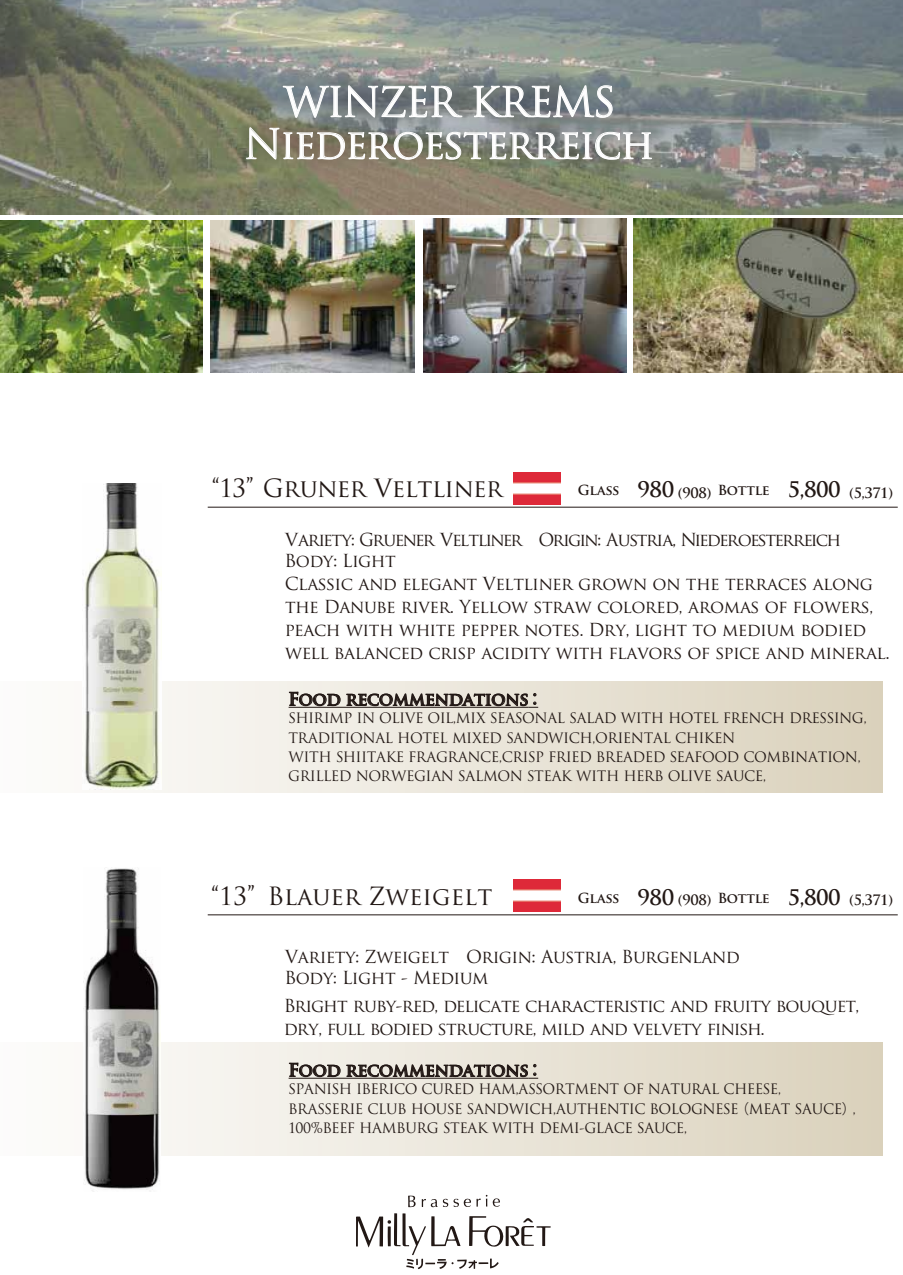
<style>
.page{position:relative;width:903px;height:1275px;background:#fff}
.page>*{position:absolute;margin:0;border:0;box-sizing:border-box;transform-origin:0 0}
.t1{font:40.25px/42px "Trajan Pro";letter-spacing:-.04em;color:#fff;text-align:center}
.t2{font:24.5px "Trajan Pro";letter-spacing:-.025em;color:#221815}
.t3{font:24.5px "Trajan Pro";letter-spacing:-.005em;color:#221815}
.t4{font:17.5px/22.8px "Trajan Pro";letter-spacing:-.04em;color:#221815}
.t5{font:17.5px/21px "Trajan Pro";letter-spacing:-.09em;color:#221815}
.t6{font:700 17.5px "Trajan Pro";letter-spacing:-.025em;color:#221815}
.t7{font:14px/19.2px "Trajan Pro";letter-spacing:-.035em;color:#221815}
.t8{font:700 14px "Trajan Pro";letter-spacing:-.03em;color:#221815}
.s1{font-size:21px}
.s2{font-family:"Koz Go Pr 6 N";font-weight:400}
.s3{font-family:"Koz Go Pr 6 N"}
</style>
<div class="page">
<div style="left:0;top:1042px;width:882px;height:113px;background:linear-gradient(to right,#fefefe,#dbd2bd)"></div>
<div style="left:0;top:682px;width:882px;height:110px;background:linear-gradient(to right,#fefefe,#dbd2bd)"></div>
<img style="left:0;top:0;width:903px;height:214px">
<img style="left:218px;top:49px;width:462px;height:142px">
<svg style="left:246px;top:70px;width:406px;height:90px;background:#8b908c"></svg>
<img style="left:0;top:220px;width:203px;height:152px">
<img style="left:211px;top:220px;width:203px;height:152px">
<img style="left:423px;top:218px;width:203px;height:154px">
<img style="left:633px;top:218px;width:270px;height:154px">
<img style="left:83px;top:483px;width:78px;height:306px">
<svg style="left:289px;top:681px;width:249px;height:30px;background:#c5c0b7"></svg>
<svg style="left:289px;top:1042px;width:249px;height:40px;background:#cfcac1"></svg>
<img style="left:84px;top:868px;width:76px;height:322px">
<hr style="left:208px;top:914px;width:690px;height:1px;background:#221815">
<img style="left:513px;top:880px;width:48px;height:31px">
<hr style="left:208px;top:507px;width:690px;height:1px;background:#221815">
<img style="left:513px;top:473px;width:48px;height:31px">
<svg style="left:356px;top:1195px;width:195px;height:74px"></svg>
<h1 class="t1" style="left:244px;top:81px;width:412px">WINZER KREMS<br>Niederoesterreich</h1>
<h2 class="t2" style="left:212px;top:473px;width:292px">“13” Gruner Veltliner</h2>
<p class="t8" style="left:578px;top:484px;width:317px"><sup>Glass</sup> <span class="s1">980</span> (908) <sup>Bottle</sup> <span class="s1">5,800</span> (5,371)</p>
<p class="t5" style="left:285px;top:529px;width:558px">Variety: Gruener Veltliner Origin: Austria, Niederoesterreich<br>Body: Light</p>
<p class="t4" style="left:285px;top:572px;width:606px">Classic and elegant Veltliner grown on the terraces along the Danube river. Yellow straw colored, aromas of flowers, peach with white pepper notes. Dry, light to medium bodied well balanced crisp acidity with flavors of spice and mineral.</p>
<p class="t6" style="left:288px;top:688px;width:257px">Food recommendations<span class="s2">：</span></p>
<p class="t7" style="left:288px;top:709px;width:580px">SHIRIMP IN OLIVE OIL,MIX SEASONAL SALAD WITH HOTEL FRENCH DRESSING, TRADITIONAL HOTEL MIXED SANDWICH,ORIENTAL CHIKEN<br>WITH SHIITAKE FRAGRANCE,CRISP FRIED BREADED SEAFOOD COMBINATION, GRILLED NORWEGIAN SALMON STEAK WITH HERB OLIVE SAUCE,</p>
<h2 class="t3" style="left:211px;top:881px;width:283px">“13” Blauer Zweigelt</h2>
<p class="t8" style="left:578px;top:892px;width:317px"><sup>Glass</sup> <span class="s1">980</span> (908) <sup>Bottle</sup> <span class="s1">5,800</span> (5,371)</p>
<p class="t4" style="left:284px;top:946px;width:457px;line-height:21px">Variety: Zweigelt Origin: Austria, Burgenland<br>Body: Light - Medium</p>
<p class="t4" style="left:284px;top:994px;width:577px">Bright ruby-red, delicate characteristic and fruity bouquet, dry, full bodied structure, mild and velvety finish.</p>
<p class="t6" style="left:288px;top:1059px;width:257px">Food recommendations<span class="s2">：</span></p>
<p class="t7" style="left:288px;top:1079px;width:569px">SPANISH IBERICO CURED HAM,ASSORTMENT OF NATURAL CHEESE,<br>BRASSERIE CLUB HOUSE SANDWICH,AUTHENTIC BOLOGNESE<span class="s3">（</span>MEAT SAUCE<span class="s3">）</span>,<br>100%BEEF HAMBURG STEAK WITH DEMI-GLACE SAUCE,</p>
</div>
